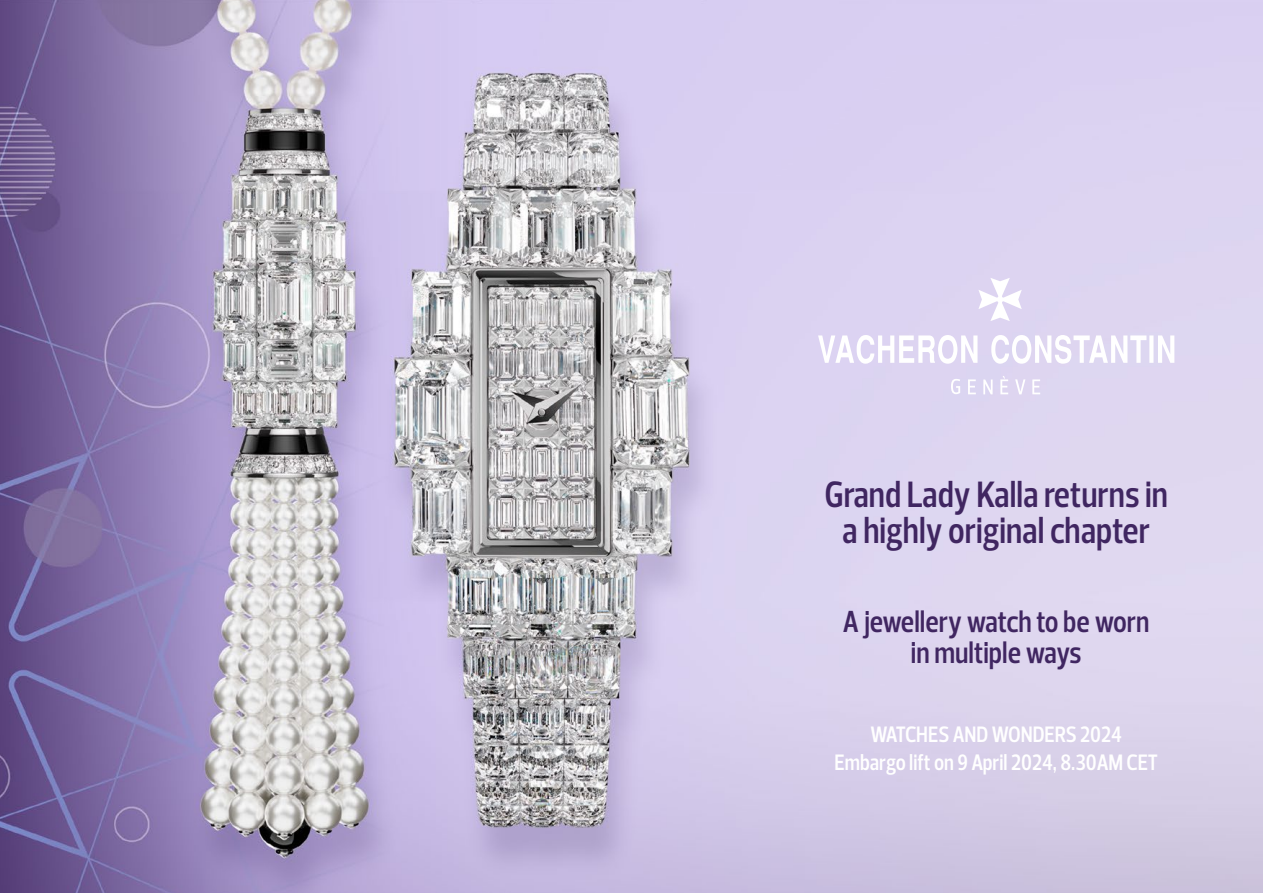
<style>
.page{position:relative;width:1263px;height:893px;background:#fff}
.page>*{position:absolute;margin:0;border:0;box-sizing:border-box;transform-origin:0 0}
.t1{font:600 37.35px "Prelo Condensed";color:#402661}
.t2{font:600 30.9px "Prelo Condensed";color:#402661}
.t3{font:600 22.8px "Prelo Condensed";color:#fff}
</style>
<div class="page">
<img style="left:0;top:0;width:1263px;height:893px">
<svg style="left:818px;top:278px;width:356px;height:116px;background:#e1d9f2"></svg>
<p class="t1" style="left:824px;top:471px;width:345px">Grand Lady Kalla returns in</p>
<p class="t1" style="left:842px;top:507px;width:309px">a highly original chapter</p>
<p class="t2" style="left:843px;top:603px;width:308px">A jewellery watch to be worn</p>
<p class="t2" style="left:911px;top:633px;width:172px">in multiple ways</p>
<p class="t3" style="left:870px;top:721px;width:253px">WATCHES AND WONDERS 2024</p>
<p class="t3" style="left:834px;top:748px;width:325px">Embargo lift on 9 April 2024, 8.30AM CET</p>
</div>
